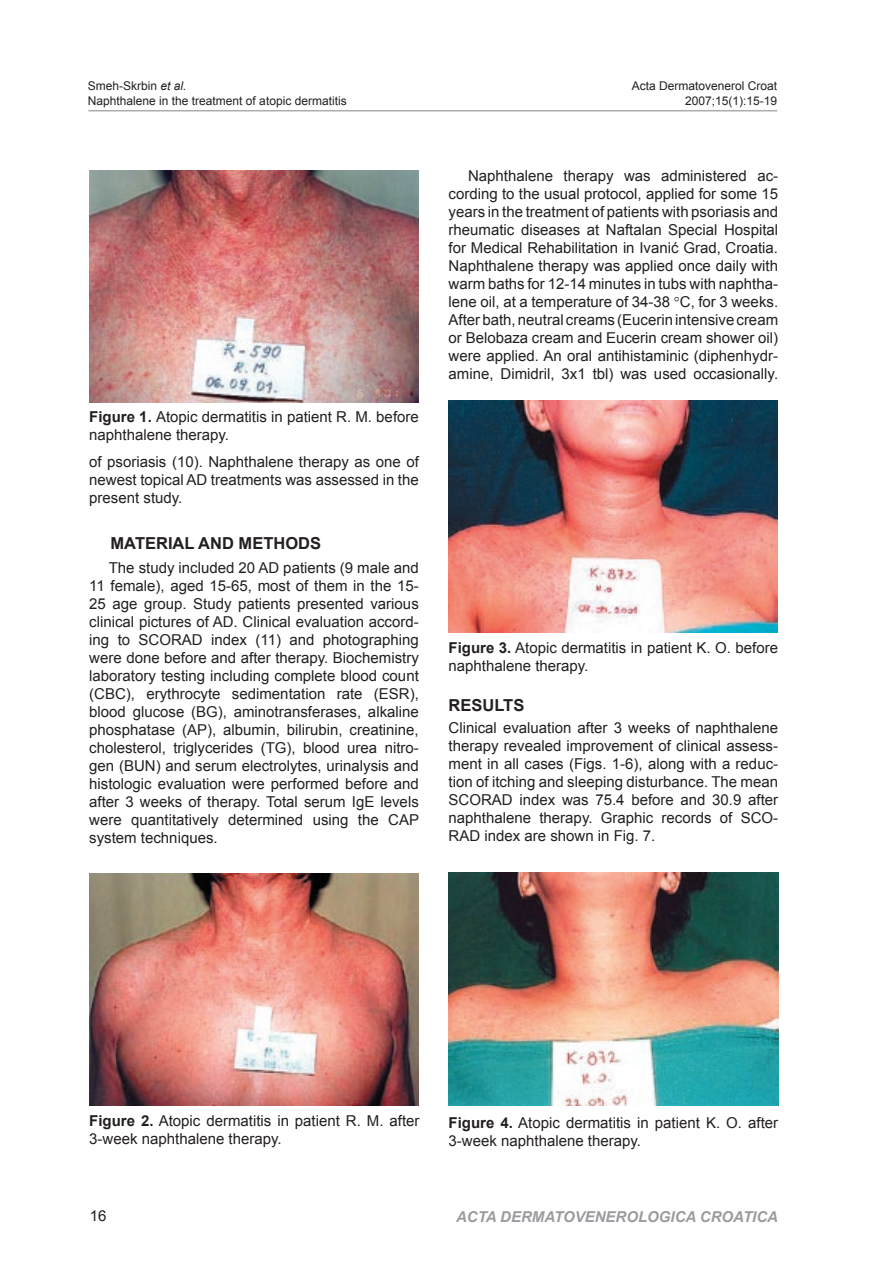
<style>
.page{position:relative;width:893px;height:1263px;background:#fff}
.page>*{position:absolute;margin:0;border:0;box-sizing:border-box;transform-origin:0 0}
.NASLOVI_U_TEKSTU{font:700 16.5px "Arial";color:#231f20}
.TEKST{font:700 16.5px "Arial";color:#231f20}
.TEKST-2{font:15px/18px "Arial";color:#231f20;text-align:justify}
.t1{font:italic 700 15px "Arial";color:#999b9e}
.Tijelo_teksta_uvlaka_3{font:12px "Arial";color:#231f20}
.s1{font-style:italic}
.s2{font-weight:700}
</style>
<div class="page">
<img style="left:89px;top:170px;width:330px;height:232px">
<img style="left:89px;top:873px;width:329px;height:233px">
<img style="left:448px;top:400px;width:329px;height:233px">
<img style="left:449px;top:873px;width:330px;height:232px">
<hr style="left:88px;top:110px;width:689px;height:1px;background:#abacb0">
<p class="Tijelo_teksta_uvlaka_3" style="left:88px;top:78px;width:100px">Smeh-Skrbin <span class="s1">et al.</span></p>
<p class="Tijelo_teksta_uvlaka_3" style="left:632px;top:78px;width:147px">Acta Dermatovenerol Croat</p>
<p class="Tijelo_teksta_uvlaka_3" style="left:88px;top:93px;width:260px">Naphthalene in the treatment of atopic dermatitis</p>
<p class="Tijelo_teksta_uvlaka_3" style="left:685px;top:93px;width:94px">2007;15(1):15-19</p>
<p class="TEKST-2" style="left:89px;top:408px;width:331px"><span class="s2">Figure 1.</span> Atopic dermatitis in patient R. M. before naphthalene therapy.</p>
<p class="TEKST-2" style="left:89px;top:453px;width:331px">of psoriasis (10). Naphthalene therapy as one of newest topical AD treatments was assessed in the present study.</p>
<p class="NASLOVI_U_TEKSTU" style="left:111px;top:532px;width:212px">MATERIAL AND METHODS</p>
<p class="TEKST-2" style="left:89px;top:559px;width:331px;text-indent:19px">The study included 20 AD patients (9 male and 11 female), aged 15-65, most of them in the 15- 25 age group. Study patients presented various clinical pictures of AD. Clinical evaluation accord&shy;ing to SCORAD index (11) and photographing were done before and after therapy. Biochemistry laboratory testing including complete blood count (CBC), erythrocyte sedimentation rate (ESR), blood glucose (BG), aminotransferases, alkaline phosphatase (AP), albumin, bilirubin, creatinine, cholesterol, triglycerides (TG), blood urea nitro&shy;gen (BUN) and serum electrolytes, urinalysis and histologic evaluation were performed before and after 3 weeks of therapy. Total serum IgE levels were quantitatively determined using the CAP system techniques.</p>
<p class="TEKST-2" style="left:449px;top:167px;width:331px;text-indent:20px">Naphthalene therapy was administered ac&shy;cording to the usual protocol, applied for some 15 years in the treatment of patients with psoriasis and rheumatic diseases at Naftalan Special Hospital for Medical Rehabilitation in Ivanić Grad, Croatia.<br>Naphthalene therapy was applied once daily with warm baths for 12-14 minutes in tubs with naphtha&shy;lene oil, at a temperature of 34-38 C, for 3 weeks.<br>After bath, neutral creams (Eucerin intensive cream or Belobaza cream and Eucerin cream shower oil) were applied. An oral antihistaminic (diphenhydr&shy;amine, Dimidril, 3x1 tbl) was used occasionally.</p>
<p class="TEKST-2" style="left:449px;top:639px;width:331px"><span class="s2">Figure 3.</span> Atopic dermatitis in patient K. O. before naphthalene therapy.</p>
<p class="TEKST" style="left:449px;top:694px;width:77px">RESULTS</p>
<p class="TEKST-2" style="left:449px;top:719px;width:331px">Clinical evaluation after 3 weeks of naphthalene therapy revealed improvement of clinical assess&shy;ment in all cases (Figs. 1-6), along with a reduc&shy;tion of itching and sleeping disturbance. The mean SCORAD index was 75.4 before and 30.9 after naphthalene therapy. Graphic records of SCO-RAD index are shown in Fig. 7.</p>
<p class="TEKST-2" style="left:89px;top:1112px;width:332px"><span class="s2">Figure 2.</span> Atopic dermatitis in patient R. M. after<br>3-week naphthalene therapy.</p>
<p class="TEKST-2" style="left:449px;top:1114px;width:331px"><span class="s2">Figure 4.</span> Atopic dermatitis in patient K. O. after<br>3-week naphthalene therapy.</p>
<p class="TEKST-2" style="left:90px;top:1207px;width:18px">16</p>
<p class="t1" style="left:456px;top:1207px;width:323px">ACTA DERMATOVENEROLOGICA CROATICA</p>
</div>
